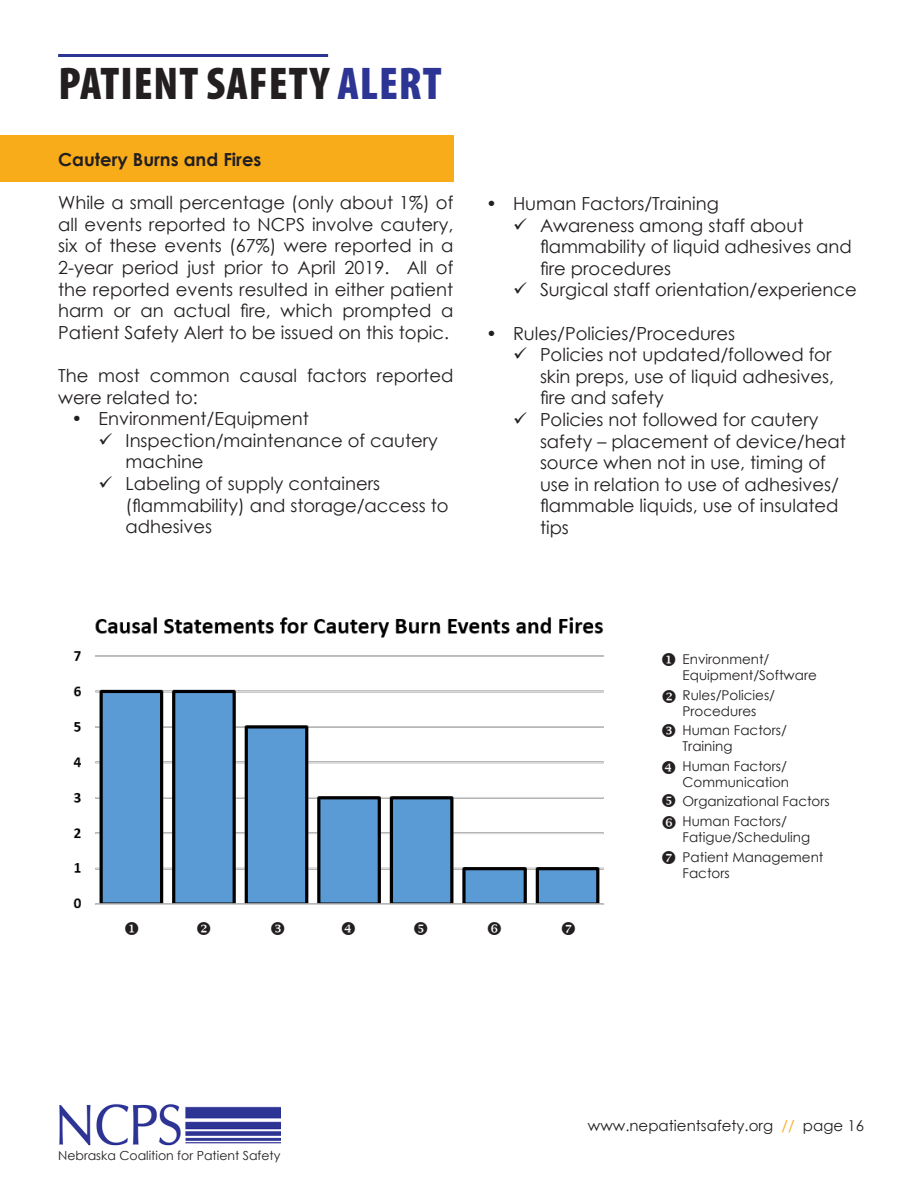
<style>
.page{position:relative;width:918px;height:1188px;background:#fff}
.page>*{position:absolute;margin:0;border:0;box-sizing:border-box;transform-origin:0 0}
.t1{font:900 condensed 46.05px "Myriad Pro";letter-spacing:.02em;color:#231f20}
.t2{font:18px/21.6px "Century Gothic";color:#231f20}
.t3{font:700 18px "Century Gothic";color:#231f20}
.t4{font:15px "Century Gothic";color:#231f20}
.t5{font:13.5px/16.2px "Century Gothic";color:#231f20}
.t6{font:12.45px "Century Gothic";color:#231f20}
.s1{color:#2c3594}
.s2{color:#f8ac1a}
</style>
<div class="page">
<img style="left:59px;top:1104px;width:222px;height:42px">
<div style="left:0;top:136px;width:453px;height:46px;background:#f8ac1a"></div>
<hr style="left:58px;top:54px;width:270px;height:3px;background:#2c3594">
<img style="left:73px;top:617px;width:531px;height:292px">
<p class="t1" style="left:59px;top:58px;width:385px">PATIENT SAFETY <span class="s1">ALERT</span></p>
<p class="t3" style="left:58px;top:146px;width:205px">Cautery Burns and Fires</p>
<p class="t2" style="left:58px;top:192px;width:397px;text-align:justify">While a small percentage (only about 1%) of all events reported to NCPS involve cautery, six of these events (67%) were reported in a 2-year period just prior to April 2019. All of the reported events resulted in either patient harm or an actual fire, which prompted a Patient Safety Alert to be issued on this topic.</p>
<p class="t2" style="left:58px;top:364px;width:397px">The most common causal factors reported were related to:</p>
<p class="t2" style="left:72px;top:408px;width:239px">• Environment/Equipment</p>
<p class="t2" style="left:126px;top:429px;width:314px">Inspection/maintenance of cautery machine</p>
<p class="t2" style="left:126px;top:472px;width:325px">Labeling of supply containers (flammability) and storage/access to adhesives</p>
<p class="t2" style="left:486px;top:192px;width:234px">• Human Factors/Training</p>
<p class="t2" style="left:540px;top:214px;width:313px">Awareness among staff about flammability of liquid adhesives and fire procedures</p>
<p class="t2" style="left:540px;top:279px;width:318px">Surgical staff orientation/experience</p>
<p class="t2" style="left:486px;top:322px;width:251px">• Rules/Policies/Procedures</p>
<p class="t2" style="left:540px;top:344px;width:296px">Policies not updated/followed for skin preps, use of liquid adhesives, fire and safety</p>
<p class="t2" style="left:540px;top:408px;width:307px">Policies not followed for cautery safety – placement of device/heat source when not in use, timing of use in relation to use of adhesives/ flammable liquids, use of insulated tips</p>
<p class="t5" style="left:683px;top:651px;width:136px">Environment/<br>Equipment/Software</p>
<p class="t5" style="left:683px;top:686px;width:94px">Rules/Policies/<br>Procedures</p>
<p class="t5" style="left:683px;top:722px;width:106px">Human Factors/<br>Training</p>
<p class="t5" style="left:683px;top:758px;width:108px">Human Factors/<br>Communication</p>
<p class="t5" style="left:683px;top:793px;width:149px">Organizational Factors</p>
<p class="t5" style="left:683px;top:813px;width:129px">Human Factors/<br>Fatigue/Scheduling</p>
<p class="t5" style="left:683px;top:848px;width:143px">Patient Management<br>Factors</p>
<p class="t6" style="left:58px;top:1146px;width:224px">Nebraska Coalition for Patient Safety</p>
<p class="t4" style="left:588px;top:1115px;width:278px">www.nepatientsafety.org <span class="s2">//</span> page 16</p>
</div>
